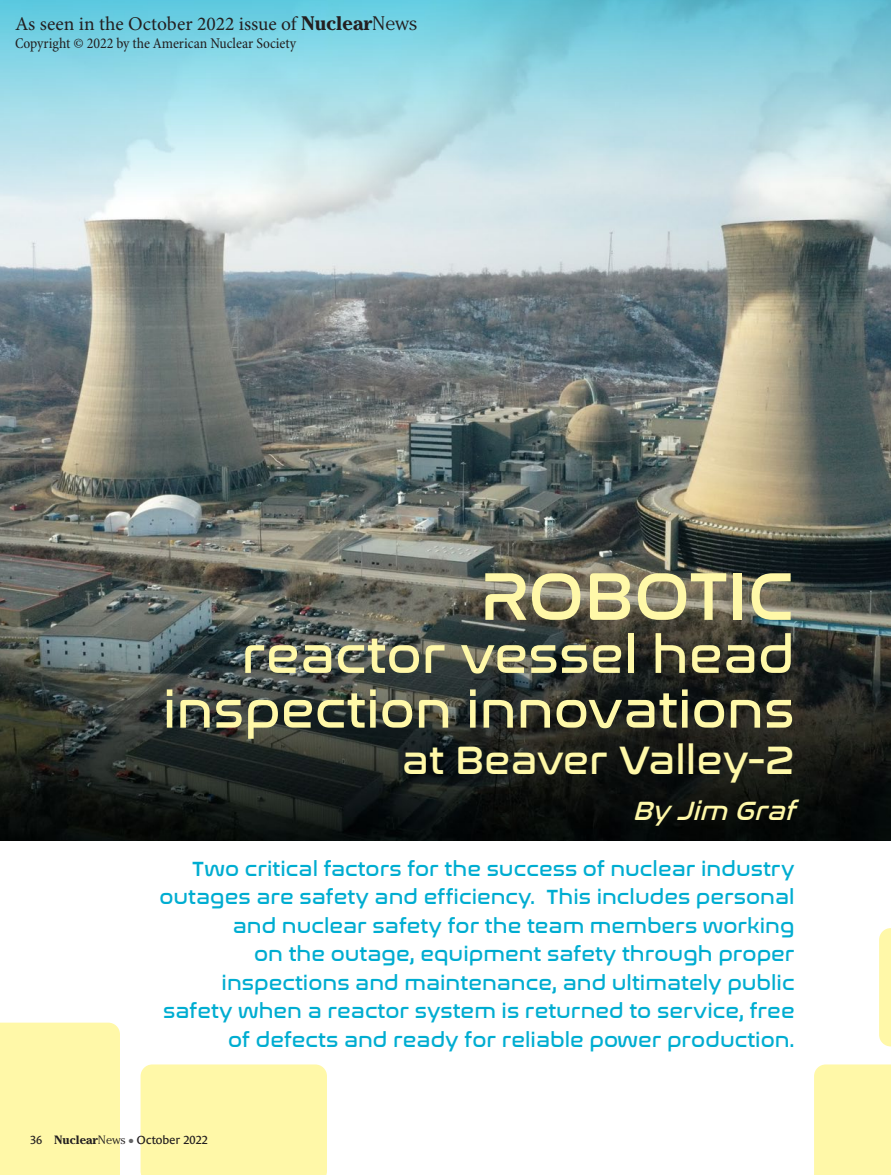
<style>
.page{position:relative;width:891px;height:1175px;background:#fff}
.page>*{position:absolute;margin:0;border:0;box-sizing:border-box;transform-origin:0 0}
.t1{font:69px "Nasalization Rg";color:#fff8a8}
.t2{font:52.5px/54.8px "Nasalization Rg";color:#fff8a8;text-align:right}
.t3{font:40.5px "Nasalization Rg";color:#fff8a8}
.t4{font:italic 27px "Nasalization Rg";color:#fff8a8}
.t5{font:21px/28.5px "Nasalization Rg";color:#00add1;text-align:right}
.t6{font:19.5px "Minion Pro";color:#231f20}
.t7{font:condensed 15px "Minion Pro";color:#231f20}
.t8{font:12px "Le Monde Sans Std";color:#231f20}
.s1{font-family:"Cheltenham";font-weight:700}
.s2{font-family:"Cheltenham";font-weight:300}
.s3{font-family:"Cheltenham Std";font-weight:700}
.s4{font-family:"Cheltenham Std";font-weight:300}
.s5{color:#636466}
</style>
<div class="page">
<img style="left:0;top:0;width:891px;height:840px">
<svg style="left:814px;top:928px;width:77px;height:246px"></svg>
<svg style="left:0;top:1022px;width:327px;height:152px"></svg>
<p class="t6" style="left:15px;top:11px;width:404px">As seen in the October 2022 issue of <span class="s1">Nuclear</span><span class="s2">News</span></p>
<p class="t7" style="left:15px;top:35px;width:283px">Copyright © 2022 by the American Nuclear Society</p>
<h1 class="t1" style="left:480px;top:533px;width:316px">ROBOTIC</h1>
<h2 class="t2" style="left:163px;top:619px;width:633px">reactor vessel head inspection innovations</h2>
<h3 class="t3" style="left:402px;top:723px;width:394px">at Beaver Valley-2</h3>
<p class="t4" style="left:632px;top:786px;width:175px">ByJim Graf</p>
<p class="t5" style="left:159px;top:851px;width:637px">Two critical factors for the success of nuclear industry outages are safety and efficiency. This includes personal and nuclear safety for the team members working<br>on the outage, equipment safety through proper inspections and maintenance, and ultimately public safety when a reactor system is returned to service, free of defects and ready for reliable power production.</p>
<p class="t8" style="left:30px;top:1132px;width:179px">36 <span class="s3">Nuclear</span><span class="s4">News</span> <span class="s5">●</span> October 2022</p>
</div>
